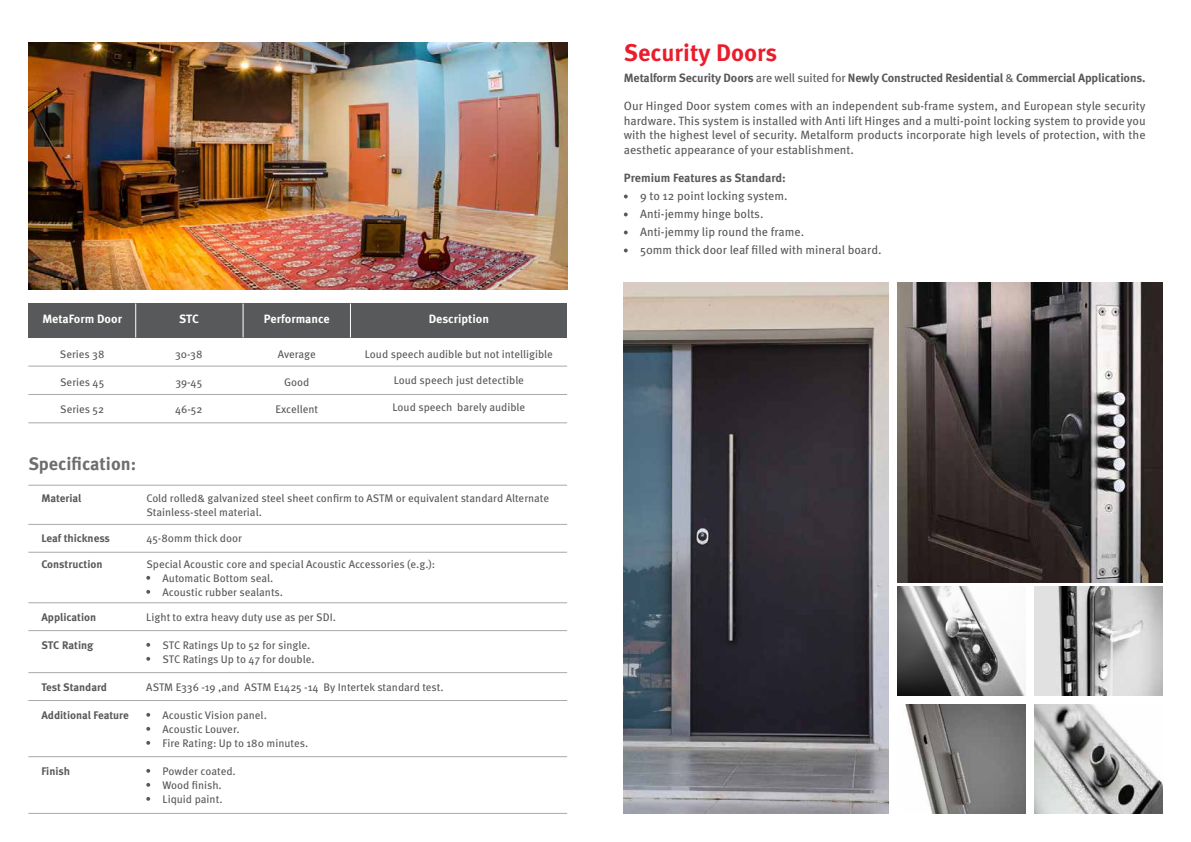
<style>
.page{position:relative;width:1191px;height:842px;background:#fff}
.page>*{position:absolute;margin:0;border:0;box-sizing:border-box;transform-origin:0 0}
.t1{font:700 24px "Meta OT";color:#ea1d2c}
.t2{font:700 18px "Meta OT";color:#6d6e71}
.t3{font:12px/14.4px "Meta OT";color:#58595b;text-align:justify}
.t4{font:700 12px "Meta OT";letter-spacing:-.01em;color:#58595b}
.t5{font:700 12px "Meta OT";color:#fffffb}
.t6{font:11px/14px "Meta OT";color:#58595b}
.t7{font:700 11px "Meta OT";color:#58595b}
.s1{font-weight:400}
</style>
<div class="page">
<svg style="left:146px;top:576px;width:4px;height:4px"></svg>
<svg style="left:146px;top:590px;width:4px;height:4px"></svg>
<svg style="left:146px;top:643px;width:4px;height:4px"></svg>
<svg style="left:146px;top:657px;width:4px;height:4px"></svg>
<svg style="left:146px;top:713px;width:4px;height:4px"></svg>
<svg style="left:146px;top:727px;width:4px;height:4px"></svg>
<svg style="left:146px;top:741px;width:4px;height:4px"></svg>
<svg style="left:146px;top:769px;width:4px;height:4px"></svg>
<svg style="left:146px;top:783px;width:4px;height:4px"></svg>
<svg style="left:146px;top:797px;width:4px;height:4px"></svg>
<div style="left:28px;top:303px;width:539px;height:34px;background:#58595b"></div>
<hr style="left:135px;top:303px;width:1px;height:34px;background:#fff">
<hr style="left:243px;top:303px;width:1px;height:34px;background:#fff">
<hr style="left:350px;top:303px;width:1px;height:34px;background:#fff">
<hr style="left:28px;top:366px;width:539px;height:1px;background:#a7a9ac">
<hr style="left:28px;top:485px;width:539px;height:1px;background:#a7a9ac">
<hr style="left:28px;top:394px;width:539px;height:1px;background:#a7a9ac">
<hr style="left:28px;top:423px;width:539px;height:1px;background:#a7a9ac">
<hr style="left:28px;top:524px;width:539px;height:1px;background:#a7a9ac">
<hr style="left:28px;top:552px;width:539px;height:1px;background:#a7a9ac">
<hr style="left:28px;top:602px;width:539px;height:1px;background:#a7a9ac">
<hr style="left:28px;top:630px;width:539px;height:1px;background:#a7a9ac">
<hr style="left:28px;top:672px;width:539px;height:1px;background:#a7a9ac">
<hr style="left:28px;top:700px;width:539px;height:1px;background:#a7a9ac">
<hr style="left:28px;top:756px;width:539px;height:1px;background:#a7a9ac">
<hr style="left:28px;top:813px;width:539px;height:1px;background:#a7a9ac">
<img style="left:29px;top:43px;width:538px;height:246px">
<svg style="left:624px;top:195px;width:4px;height:3px"></svg>
<svg style="left:624px;top:213px;width:4px;height:3px"></svg>
<svg style="left:624px;top:231px;width:4px;height:3px"></svg>
<svg style="left:624px;top:249px;width:4px;height:3px"></svg>
<img style="left:624px;top:282px;width:265px;height:531px">
<img style="left:897px;top:282px;width:265px;height:300px">
<img style="left:905px;top:704px;width:120px;height:109px">
<img style="left:1034px;top:704px;width:128px;height:109px">
<img style="left:897px;top:586px;width:128px;height:109px">
<img style="left:1034px;top:586px;width:128px;height:109px">
<p class="t5" style="left:42px;top:311px;width:81px">MetaForm Door</p>
<p class="t5" style="left:179px;top:311px;width:21px">STC</p>
<p class="t5" style="left:264px;top:311px;width:67px">Performance</p>
<p class="t5" style="left:429px;top:311px;width:62px">Description</p>
<p class="t6" style="left:60px;top:347px;width:46px">Series 38</p>
<p class="t6" style="left:60px;top:375px;width:46px">Series 45</p>
<p class="t6" style="left:60px;top:402px;width:45px">Series 52</p>
<p class="t6" style="left:175px;top:347px;width:29px">30-38</p>
<p class="t6" style="left:175px;top:375px;width:28px">39-45</p>
<p class="t6" style="left:175px;top:402px;width:29px">46-52</p>
<p class="t6" style="left:278px;top:347px;width:40px">Average</p>
<p class="t6" style="left:284px;top:375px;width:27px">Good</p>
<p class="t6" style="left:275px;top:402px;width:44px">Excellent</p>
<p class="t6" style="left:365px;top:347px;width:189px">Loud speech audible but not intelligible</p>
<p class="t6" style="left:394px;top:374px;width:132px">Loud speech just detectible</p>
<p class="t6" style="left:392px;top:400px;width:134px">Loud speech barely audible</p>
<h2 class="t2" style="left:28px;top:452px;width:109px">Specification:</h2>
<p class="t7" style="left:41px;top:491px;width:41px">Material</p>
<p class="t7" style="left:41px;top:531px;width:70px">Leaf thickness</p>
<p class="t7" style="left:41px;top:557px;width:63px">Construction</p>
<p class="t7" style="left:41px;top:610px;width:56px">Application</p>
<p class="t7" style="left:41px;top:638px;width:54px">STC Rating</p>
<p class="t7" style="left:41px;top:680px;width:67px">Test Standard</p>
<p class="t7" style="left:41px;top:708px;width:89px">Additional Feature</p>
<p class="t7" style="left:41px;top:764px;width:30px">Finish</p>
<p class="t6" style="left:146px;top:491px;width:404px">Cold rolled&amp; galvanized steel sheet confirm to ASTM or equivalent standard Alternate<br>Stainless-steel material.</p>
<p class="t6" style="left:146px;top:531px;width:97px">45-80mm thick door</p>
<p class="t6" style="left:163px;top:557px;width:274px;text-indent:-16px">Special Acoustic core and special Acoustic Accessories (e.g.):<br>Automatic Bottom seal.<br>Acoustic rubber sealants.</p>
<p class="t6" style="left:146px;top:610px;width:191px">Light to extra heavy duty use as per SDI.</p>
<p class="t6" style="left:163px;top:638px;width:153px">STC Ratings Up to 52 for single.<br>STC Ratings Up to 47 for double.</p>
<p class="t6" style="left:146px;top:680px;width:299px">ASTM E336 -19 ,and ASTM E1425 -14 By Intertek standard test.</p>
<p class="t6" style="left:163px;top:708px;width:147px">Acoustic Vision panel.<br>Acoustic Louver.<br>Fire Rating: Up to 180 minutes.</p>
<p class="t6" style="left:162px;top:764px;width:75px">Powder coated.<br>Wood finish.<br>Liquid paint.</p>
<h1 class="t1" style="left:624px;top:37px;width:155px">Security Doors</h1>
<p class="t4" style="left:624px;top:70px;width:523px">Metalform Security Doors <span class="s1">are well suited for</span> Newly Constructed Residential <span class="s1">&amp;</span> Commercial Applications.</p>
<p class="t3" style="left:624px;top:99px;width:523px">Our Hinged Door system comes with an independent sub-frame system, and European style security hardware. This system is installed with Anti lift Hinges and a multi-point locking system to provide you with the highest level of security. Metalform products incorporate high levels of protection, with the aesthetic appearance of your establishment.</p>
<p class="t4" style="left:624px;top:171px;width:164px">Premium Features as Standard:</p>
<p class="t3" style="left:640px;top:187px;width:243px;line-height:18px;text-align:left">9 to 12 point locking system.<br>Anti-jemmy hinge bolts.<br>Anti-jemmy lip round the frame.<br>50mm thick door leaf filled with mineral board.</p>
</div>
